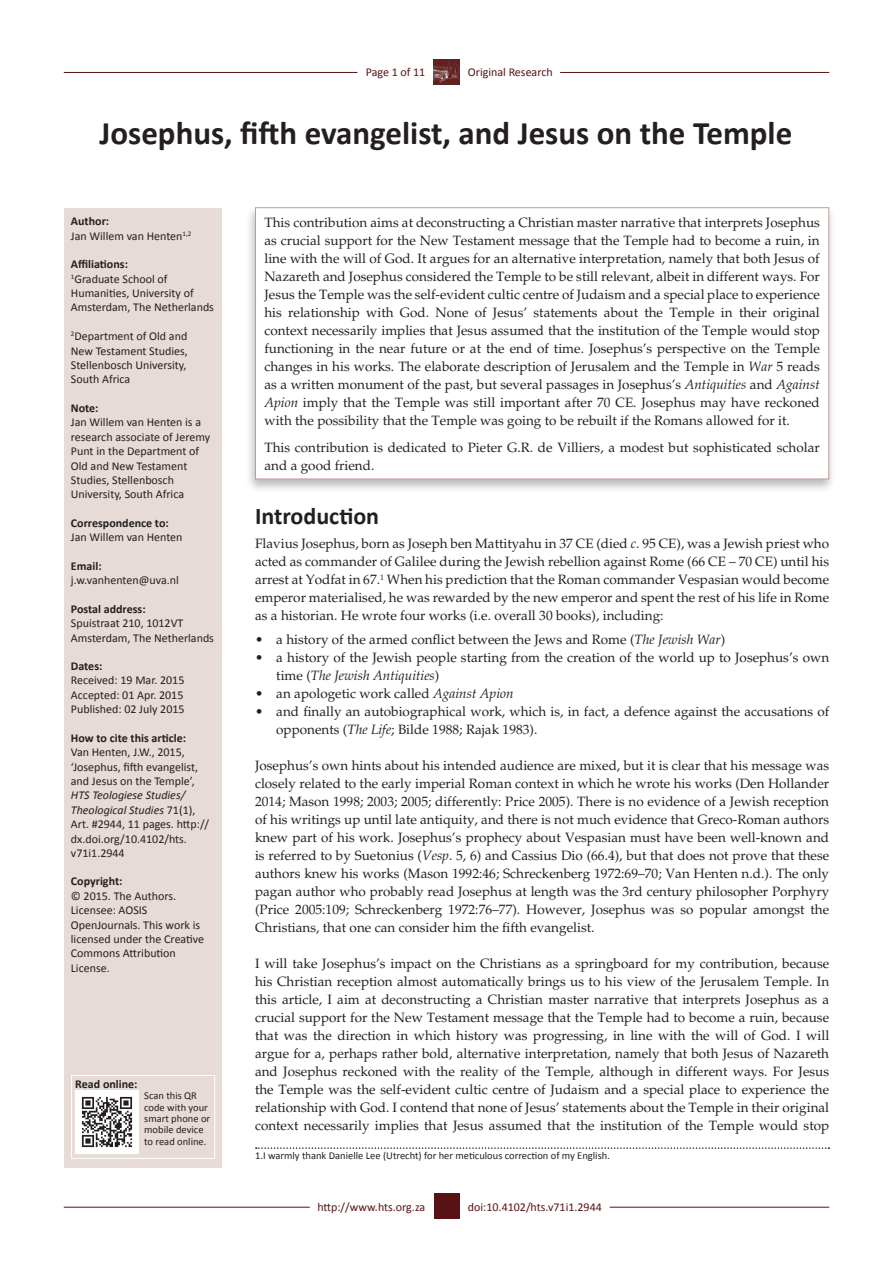
<style>
.page{position:relative;width:893px;height:1263px;background:#fff}
.page>*{position:absolute;margin:0;border:0;box-sizing:border-box;transform-origin:0 0}
.Article_Title{font:700 33px "Calibri";color:#231f20}
._1{font:700 24px "Calibri";color:#231f20}
.Text{font:13.5px/18px "Palatino";color:#231f20;text-align:justify}
.Abstract_Text{font:13.5px/18px "Palatino";color:#231f20}
.Text1{font:13.5px/18px "Palatino";color:#231f20;text-align:justify}
.Sidebar_text{font:12px/14.4px "Calibri";color:#231f20}
.Sidebar_head{font:700 12px "Calibri";color:#231f20}
.RRH_Bottom{font:12px "Calibri";color:#581214}
.LRH_Bottom{font:12px "Calibri";letter-spacing:-.005em;color:#581214}
.RRH{font:12px "Calibri";color:#581214}
.LRH{font:12px "Calibri";color:#581214}
.Footnote_List_First{font:10.5px "Calibri";color:#231f20}
.Sidebar_text-2{font:10.5px/11.4px "Calibri";color:#231f20}
.s1{font-style:italic}
</style>
<div class="page">
<hr style="left:64px;top:1207px;width:246px;height:1px;background:#581214">
<hr style="left:610px;top:1207px;width:219px;height:1px;background:#581214">
<hr style="left:64px;top:72px;width:293px;height:1px;background:#581214">
<hr style="left:560px;top:72px;width:269px;height:1px;background:#581214">
<img style="left:434px;top:59px;width:25px;height:26px">
<div style="left:434px;top:1193px;width:25px;height:26px;background:#581214"></div>
<svg style="left:256px;top:1147px;width:573px;height:2px"></svg>
<div style="left:246px;top:205px;width:590px;height:288px;background:#231f20;opacity:.3"></div>
<div style="left:255px;top:208px;width:574px;height:271px;background:#fff"></div>
<div style="left:255px;top:207px;width:574px;height:272px;border:1px solid #be9f98"></div>
<div style="left:65px;top:208px;width:157px;height:959px;background:#e6dbd7"></div>
<div style="left:71px;top:1075px;width:144px;height:84px;border:1px solid #fff"></div>
<img style="left:75px;top:1091px;width:63px;height:63px">
<p class="LRH" style="left:366px;top:65px;width:61px">Page 1 of 11</p>
<p class="RRH" style="left:468px;top:65px;width:86px">Original Research</p>
<p class="Article_Title" style="left:99px;top:112px;width:694px">Josephus, fifth evangelist, and Jesus on the Temple</p>
<p class="Sidebar_head" style="left:71px;top:214px;width:40px">Author:</p>
<p class="Sidebar_text" style="left:71px;top:228px;width:122px">Jan Willem van Henten<sup>1,2</sup></p>
<p class="Sidebar_head" style="left:71px;top:257px;width:59px">Affiliations:</p>
<p class="Sidebar_text" style="left:71px;top:271px;width:145px"><sup>1</sup>Graduate School of<br>Humanities, University of<br>Amsterdam, The Netherlands</p>
<p class="Sidebar_text" style="left:71px;top:328px;width:118px;text-align:justify"><sup>2</sup>Department of Old and New Testament Studies, Stellenbosch University, South Africa</p>
<p class="Sidebar_head" style="left:71px;top:401px;width:29px">Note:</p>
<p class="Sidebar_text" style="left:71px;top:415px;width:141px">Jan Willem van Henten is a research associate of Jeremy<br>Punt in the Department of<br>Old and New Testament<br>Studies, Stellenbosch<br>University, South Africa</p>
<p class="Sidebar_head" style="left:71px;top:515px;width:99px">Correspondence to:</p>
<p class="Sidebar_text" style="left:71px;top:529px;width:113px">Jan Willem van Henten</p>
<p class="Sidebar_head" style="left:71px;top:558px;width:32px">Email:</p>
<p class="Sidebar_text" style="left:71px;top:572px;width:109px">j.w.vanhenten@uva.nl</p>
<p class="Sidebar_head" style="left:71px;top:601px;width:76px">Postal address:</p>
<p class="Sidebar_text" style="left:71px;top:615px;width:145px">Spuistraat 210, 1012VT<br>Amsterdam, The Netherlands</p>
<p class="Sidebar_head" style="left:71px;top:659px;width:33px">Dates:</p>
<p class="Sidebar_text" style="left:71px;top:673px;width:115px">Received: 19 Mar. 2015</p>
<p class="Sidebar_text" style="left:71px;top:687px;width:114px">Accepted: 01 Apr. 2015</p>
<p class="Sidebar_text" style="left:71px;top:701px;width:115px">Published: 02 July 2015</p>
<p class="Sidebar_head" style="left:71px;top:730px;width:117px">How to cite this article:</p>
<p class="Sidebar_text" style="left:71px;top:744px;width:140px">Van Henten, J.W., 2015, ‘Josephus, fifth evangelist, and Jesus on the Temple’,<br><span class="s1">HTS Teologiese Studies/<br>Theological Studies</span> 71(1),<br>Art. #2944, 11 pages. http:// dx.doi.org/10.4102/hts. v71i1.2944</p>
<p class="Sidebar_head" style="left:71px;top:874px;width:53px">Copyright:</p>
<p class="Sidebar_text" style="left:71px;top:888px;width:135px">© 2015. The Authors.<br>Licensee: AOSIS<br>OpenJournals. This work is licensed under the Creative<br>Commons Attribution<br>License.</p>
<p class="Sidebar_head" style="left:75px;top:1077px;width:64px">Read online:</p>
<p class="Sidebar_text-2" style="left:144px;top:1090px;width:67px">Scan this QR code with your smart phone or mobile device to read online.</p>
<p class="Abstract_Text" style="left:264px;top:214px;width:557px;text-align:justify">This contribution aims at deconstructing a Christian master narrative that interprets Josephus as crucial support for the New Testament message that the Temple had to become a ruin, in line with the will of God. It argues for an alternative interpretation, namely that both Jesus of Nazareth and Josephus considered the Temple to be still relevant, albeit in different ways. For Jesus the Temple was the self-evident cultic centre of Judaism and a special place to experience his relationship with God. None of Jesus’ statements about the Temple in their original context necessarily implies that Jesus assumed that the institution of the Temple would stop functioning in the near future or at the end of time. Josephus’s perspective on the Temple changes in his works. The elaborate description of Jerusalem and the Temple in <span class="s1">War</span> 5 reads as a written monument of the past, but several passages in Josephus’s <span class="s1">Antiquities</span> and <span class="s1">Against Apion</span> imply that the Temple was still important after 70 CE. Josephus may have reckoned with the possibility that the Temple was going to be rebuilt if the Romans allowed for it.</p>
<p class="Abstract_Text" style="left:264px;top:439px;width:557px">This contribution is dedicated to Pieter G.R. de Villiers, a modest but sophisticated scholar and a good friend.</p>
<p class="_1" style="left:255px;top:501px;width:126px">Introduction</p>
<p class="Text1" style="left:255px;top:535px;width:576px">Flavius Josephus, born as Joseph ben Mattityahu in 37 CE (died <span class="s1">c</span>. 95 CE), was a Jewish priest who acted as commander of Galilee during the Jewish rebellion against Rome (66 CE – 70 CE) until his arrest at Yodfat in 67.<sup>1</sup> When his prediction that the Roman commander Vespasian would become emperor materialised, he was rewarded by the new emperor and spent the rest of his life in Rome as a historian. He wrote four works (i.e. overall 30 books), including:</p>
<p class="Abstract_Text" style="left:255px;top:631px;width:472px">• a history of the armed conflict between the Jews and Rome (<span class="s1">The Jewish War</span>)</p>
<p class="Abstract_Text" style="left:276px;top:649px;width:554px;text-indent:-21px">• a history of the Jewish people starting from the creation of the world up to Josephus’s own time (<span class="s1">The Jewish Antiquities</span>)</p>
<p class="Abstract_Text" style="left:255px;top:685px;width:260px">• an apologetic work called <span class="s1">Against Apion</span></p>
<p class="Abstract_Text" style="left:276px;top:703px;width:554px;text-indent:-21px">• and finally an autobiographical work, which is, in fact, a defence against the accusations of opponents (<span class="s1">The Life</span>; Bilde 1988; Rajak 1983).</p>
<p class="Text" style="left:255px;top:757px;width:576px">Josephus’s own hints about his intended audience are mixed, but it is clear that his message was closely related to the early imperial Roman context in which he wrote his works (Den Hollander 2014; Mason 1998; 2003; 2005; differently: Price 2005). There is no evidence of a Jewish reception of his writings up until late antiquity, and there is not much evidence that Greco-Roman authors knew part of his work. Josephus’s prophecy about Vespasian must have been well-known and is referred to by Suetonius (<span class="s1">Vesp</span>. 5, 6) and Cassius Dio (66.4), but that does not prove that these authors knew his works (Mason 1992:46; Schreckenberg 1972:69–70; Van Henten n.d.). The only pagan author who probably read Josephus at length was the 3rd century philosopher Porphyry (Price 2005:109; Schreckenberg 1972:76–77). However, Josephus was so popular amongst the Christians, that one can consider him the fifth evangelist.</p>
<p class="Text" style="left:255px;top:955px;width:576px">I will take Josephus’s impact on the Christians as a springboard for my contribution, because his Christian reception almost automatically brings us to his view of the Jerusalem Temple. In this article, I aim at deconstructing a Christian master narrative that interprets Josephus as a crucial support for the New Testament message that the Temple had to become a ruin, because that was the direction in which history was progressing, in line with the will of God. I will argue for a, perhaps rather bold, alternative interpretation, namely that both Jesus of Nazareth and Josephus reckoned with the reality of the Temple, although in different ways. For Jesus the Temple was the self-evident cultic centre of Judaism and a special place to experience the relationship with God. I contend that none of Jesus’ statements about the Temple in their original context necessarily implies that Jesus assumed that the institution of the Temple would stop</p>
<p class="Footnote_List_First" style="left:255px;top:1148px;width:356px">1.I warmly thank Danielle Lee (Utrecht) for her meticulous correction of my English.</p>
<p class="LRH_Bottom" style="left:317px;top:1200px;width:109px">http://www.hts.org.za</p>
<p class="RRH_Bottom" style="left:468px;top:1200px;width:136px">doi:10.4102/hts.v71i1.2944</p>
</div>
